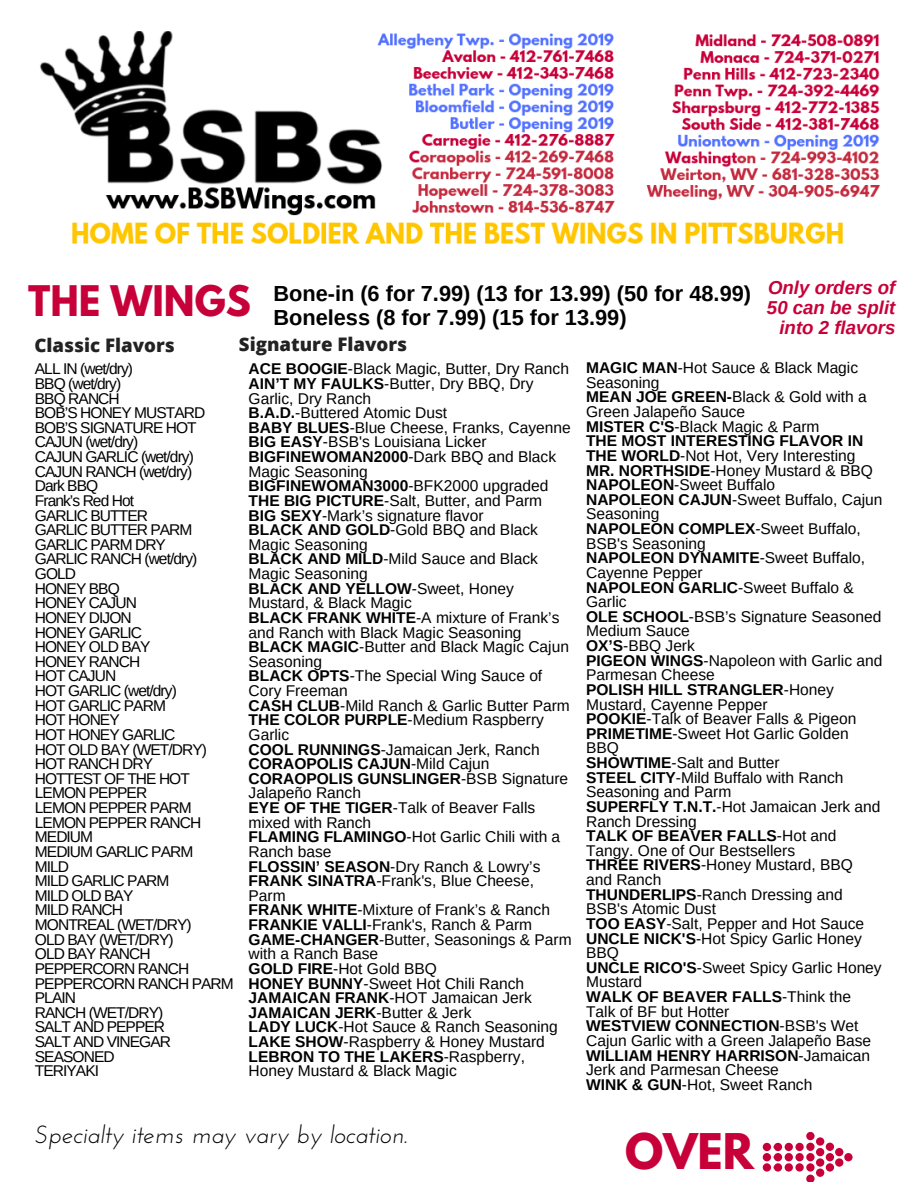
<style>
.page{position:relative;width:918px;height:1188px;background:#fff}
.page>*{position:absolute;margin:0;border:0;box-sizing:border-box;transform-origin:0 0}
.t1{font:700 43.65px "League Spartan";color:#c70039}
.t2{font:italic 24.9px "Josefin Sans";color:#000}
.t3{font:700 21.75px/23.7px "Arimo";color:#000}
.t4{font:italic 700 18.75px/20.2px "Arimo";color:#c70039;text-align:right}
.t5{font:800 18.75px "Open Sans";color:#222}
.t6{font:15.6px/14.7px "Arimo";color:#000}
.t7{font:15.6px/14.7px "Arimo";letter-spacing:-.06em;color:#000}
.s1{font-family:"League Spartan";font-size:37.35px;color:#c70039}
.s2{font-weight:700}
</style>
<div class="page">
<svg style="left:763px;top:1143px;width:12px;height:29px"></svg>
<div style="left:806px;top:1153px;width:9px;height:8px;background:#c70039;border-radius:50%"></div>
<div style="left:826px;top:1153px;width:8px;height:8px;background:#c70039;border-radius:50%"></div>
<div style="left:844px;top:1153px;width:9px;height:8px;background:#c70039;border-radius:50%"></div>
<div style="left:826px;top:1163px;width:8px;height:9px;background:#c70039;border-radius:50%"></div>
<div style="left:826px;top:1143px;width:8px;height:8px;background:#c70039;border-radius:50%"></div>
<div style="left:806px;top:1143px;width:9px;height:8px;background:#c70039;border-radius:50%"></div>
<div style="left:806px;top:1132px;width:9px;height:8px;background:#c70039;border-radius:50%"></div>
<div style="left:806px;top:1163px;width:9px;height:9px;background:#c70039;border-radius:50%"></div>
<div style="left:795px;top:1163px;width:9px;height:9px;background:#c70039;border-radius:50%"></div>
<div style="left:785px;top:1163px;width:8px;height:9px;background:#c70039;border-radius:50%"></div>
<div style="left:774px;top:1163px;width:8px;height:9px;background:#c70039;border-radius:50%"></div>
<div style="left:795px;top:1153px;width:9px;height:8px;background:#c70039;border-radius:50%"></div>
<div style="left:785px;top:1153px;width:8px;height:8px;background:#c70039;border-radius:50%"></div>
<div style="left:774px;top:1153px;width:8px;height:8px;background:#c70039;border-radius:50%"></div>
<div style="left:795px;top:1143px;width:9px;height:8px;background:#c70039;border-radius:50%"></div>
<div style="left:785px;top:1143px;width:8px;height:8px;background:#c70039;border-radius:50%"></div>
<div style="left:774px;top:1143px;width:8px;height:8px;background:#c70039;border-radius:50%"></div>
<svg style="left:806px;top:1175px;width:9px;height:6px"></svg>
<div style="left:816px;top:1158px;width:8px;height:9px;background:#c70039;border-radius:50%"></div>
<div style="left:816px;top:1148px;width:8px;height:8px;background:#c70039;border-radius:50%"></div>
<div style="left:835px;top:1158px;width:8px;height:9px;background:#c70039;border-radius:50%"></div>
<div style="left:835px;top:1148px;width:8px;height:8px;background:#c70039;border-radius:50%"></div>
<div style="left:816px;top:1137px;width:8px;height:9px;background:#c70039;border-radius:50%"></div>
<div style="left:816px;top:1169px;width:8px;height:8px;background:#c70039;border-radius:50%"></div>
<img style="left:40px;top:31px;width:840px;height:213px">
<p class="t4" style="left:767px;top:277px;width:130px">Only orders of<br>50 can be split into 2 flavors</p>
<h3 class="t3" style="left:273px;top:282px;width:479px;text-indent:-245px"><span class="s1">THE WINGS</span> Bone-in (6 for 7.99) (13 for 13.99) (50 for 48.99)<br>Boneless (8 for 7.99) (15 for 13.99)</h3>
<p class="t7" style="left:35px;top:362px;width:200px">ALL IN (wet/dry)<br>BBQ (wet/dry)<br>BBQ RANCH<br>BOB’S HONEY MUSTARD<br>BOB’S SIGNATURE HOT<br>CAJUN (wet/dry)<br>CAJUN GARLIC (wet/dry)<br>CAJUN RANCH (wet/dry)<br>Dark BBQ<br>Frank’s Red Hot<br>GARLIC BUTTER<br>GARLIC BUTTER PARM<br>GARLIC PARM DRY<br>GARLIC RANCH (wet/dry)<br>GOLD<br>HONEY BBQ<br>HONEY CAJUN<br>HONEY DIJON<br>HONEY GARLIC<br>HONEY OLD BAY<br>HONEY RANCH<br>HOT CAJUN<br>HOT GARLIC (wet/dry)<br>HOT GARLIC PARM<br>HOT HONEY<br>HOT HONEY GARLIC<br>HOT OLD BAY (WET/DRY)<br>HOT RANCH DRY<br>HOTTEST OF THE HOT<br>LEMON PEPPER<br>LEMON PEPPER PARM<br>LEMON PEPPER RANCH<br>MEDIUM<br>MEDIUM GARLIC PARM<br>MILD<br>MILD GARLIC PARM<br>MILD OLD BAY<br>MILD RANCH<br>MONTREAL (WET/DRY)<br>OLD BAY (WET/DRY)<br>OLD BAY RANCH<br>PEPPERCORN RANCH<br>PEPPERCORN RANCH PARM<br>PLAIN<br>RANCH (WET/DRY)<br>SALT AND PEPPER<br>SALT AND VINEGAR<br>SEASONED<br>TERIYAKI</p>
<p class="t6" style="left:249px;top:362px;width:325px"><span class="s2">ACE BOOGIE</span>-Black Magic, Butter, Dry Ranch<br><span class="s2">AIN’T MY FAULKS</span>-Butter, Dry BBQ, Dry<br>Garlic, Dry Ranch<br><span class="s2">B.A.D.</span>-Buttered Atomic Dust<br><span class="s2">BABY BLUES</span>-Blue Cheese, Franks, Cayenne<br><span class="s2">BIG EASY</span>-BSB's Louisiana Licker<br><span class="s2">BIGFINEWOMAN2000</span>-Dark BBQ and Black<br>Magic Seasoning<br><span class="s2">BIGFINEWOMAN3000</span>-BFK2000 upgraded<br><span class="s2">THE BIG PICTURE</span>-Salt, Butter, and Parm<br><span class="s2">BIG SEXY</span>-Mark’s signature flavor<br><span class="s2">BLACK AND GOLD</span>-Gold BBQ and Black<br>Magic Seasoning<br><span class="s2">BLACK AND MILD</span>-Mild Sauce and Black<br>Magic Seasoning<br><span class="s2">BLACK AND YELLOW</span>-Sweet, Honey<br>Mustard, &amp; Black Magic<br><span class="s2">BLACK FRANK WHITE</span>-A mixture of Frank’s and Ranch with Black Magic Seasoning<br><span class="s2">BLACK MAGIC</span>-Butter and Black Magic Cajun<br>Seasoning<br><span class="s2">BLACK OPTS</span>-The Special Wing Sauce of<br>Cory Freeman<br><span class="s2">CASH CLUB</span>-Mild Ranch &amp; Garlic Butter Parm<br><span class="s2">THE COLOR PURPLE</span>-Medium Raspberry<br>Garlic<br><span class="s2">COOL RUNNINGS</span>-Jamaican Jerk, Ranch<br><span class="s2">CORAOPOLIS CAJUN</span>-Mild Cajun<br><span class="s2">CORAOPOLIS GUNSLINGER</span>-BSB Signature<br>Jalapeño Ranch<br><span class="s2">EYE OF THE TIGER</span>-Talk of Beaver Falls mixed with Ranch<br><span class="s2">FLAMING FLAMINGO</span>-Hot Garlic Chili with a<br>Ranch base<br><span class="s2">FLOSSIN’ SEASON</span>-Dry Ranch &amp; Lowry’s<br><span class="s2">FRANK SINATRA</span>-Frank's, Blue Cheese,<br>Parm<br><span class="s2">FRANK WHITE</span>-Mixture of Frank’s &amp; Ranch<br><span class="s2">FRANKIE VALLI</span>-Frank's, Ranch &amp; Parm<br><span class="s2">GAME-CHANGER</span>-Butter, Seasonings &amp; Parm with a Ranch Base<br><span class="s2">GOLD FIRE</span>-Hot Gold BBQ<br><span class="s2">HONEY BUNNY</span>-Sweet Hot Chili Ranch<br><span class="s2">JAMAICAN FRANK</span>-HOT Jamaican Jerk<br><span class="s2">JAMAICAN JERK</span>-Butter &amp; Jerk<br><span class="s2">LADY LUCK</span>-Hot Sauce &amp; Ranch Seasoning<br><span class="s2">LAKE SHOW</span>-Raspberry &amp; Honey Mustard<br><span class="s2">LEBRON TO THE LAKERS</span>-Raspberry,<br>Honey Mustard &amp; Black Magic</p>
<p class="t6" style="left:586px;top:360px;width:298px"><span class="s2">MAGIC MAN</span>-Hot Sauce &amp; Black Magic<br>Seasoning<br><span class="s2">MEAN JOE GREEN-</span>Black &amp; Gold with a<br>Green Jalapeño Sauce<br><span class="s2">MISTER C'S</span>-Black Magic &amp; Parm<br><span class="s2">THE MOST INTERESTING FLAVOR IN<br>THE WORLD</span>-Not Hot, Very Interesting<br><span class="s2">MR. NORTHSIDE</span>-Honey Mustard &amp; BBQ<br><span class="s2">NAPOLEON</span>-Sweet Buffalo<br><span class="s2">NAPOLEON CAJUN</span>-Sweet Buffalo, Cajun<br>Seasoning<br><span class="s2">NAPOLEON COMPLEX</span>-Sweet Buffalo,<br>BSB's Seasoning<br><span class="s2">NAPOLEON DYNAMITE</span>-Sweet Buffalo,<br>Cayenne Pepper<br><span class="s2">NAPOLEON GARLIC</span>-Sweet Buffalo &amp;<br>Garlic<br><span class="s2">OLE SCHOOL</span>-BSB’s Signature Seasoned<br>Medium Sauce<br><span class="s2">OX’S</span>-BBQ Jerk<br><span class="s2">PIGEON WINGS</span>-Napoleon with Garlic and<br>Parmesan Cheese<br><span class="s2">POLISH HILL STRANGLER</span>-Honey<br>Mustard, Cayenne Pepper<br><span class="s2">POOKIE</span>-Talk of Beaver Falls &amp; Pigeon<br><span class="s2">PRIMETIME</span>-Sweet Hot Garlic Golden<br>BBQ<br><span class="s2">SHOWTIME</span>-Salt and Butter<br><span class="s2">STEEL CITY</span>-Mild Buffalo with Ranch<br>Seasoning and Parm<br><span class="s2">SUPERFLY T.N.T.</span>-Hot Jamaican Jerk and<br>Ranch Dressing<br><span class="s2">TALK OF BEAVER FALLS</span>-Hot and<br>Tangy. One of Our Bestsellers<br><span class="s2">THREE RIVERS</span>-Honey Mustard, BBQ and Ranch<br><span class="s2">THUNDERLIPS</span>-Ranch Dressing and<br>BSB's Atomic Dust<br><span class="s2">TOO EASY</span>-Salt, Pepper and Hot Sauce<br><span class="s2">UNCLE NICK'S</span>-Hot Spicy Garlic Honey<br>BBQ<br><span class="s2">UNCLE RICO'S</span>-Sweet Spicy Garlic Honey<br>Mustard<br><span class="s2">WALK OF BEAVER FALLS</span>-Think the<br>Talk of BF but Hotter<br><span class="s2">WESTVIEW CONNECTION</span>-BSB's Wet<br>Cajun Garlic with a Green Jalapeño Base<br><span class="s2">WILLIAM HENRY HARRISON</span>-Jamaican<br>Jerk and Parmesan Cheese<br><span class="s2">WINK &amp; GUN</span>-Hot, Sweet Ranch</p>
<p class="t5" style="left:34px;top:332px;width:142px">Classic Flavors</p>
<p class="t5" style="left:239px;top:331px;width:170px">Signature Flavors</p>
<h2 class="t2" style="left:35px;top:1124px;width:374px">Specialty items may vary by location.</h2>
<h1 class="t1" style="left:625px;top:1130px;width:130px">OVER</h1>
</div>
